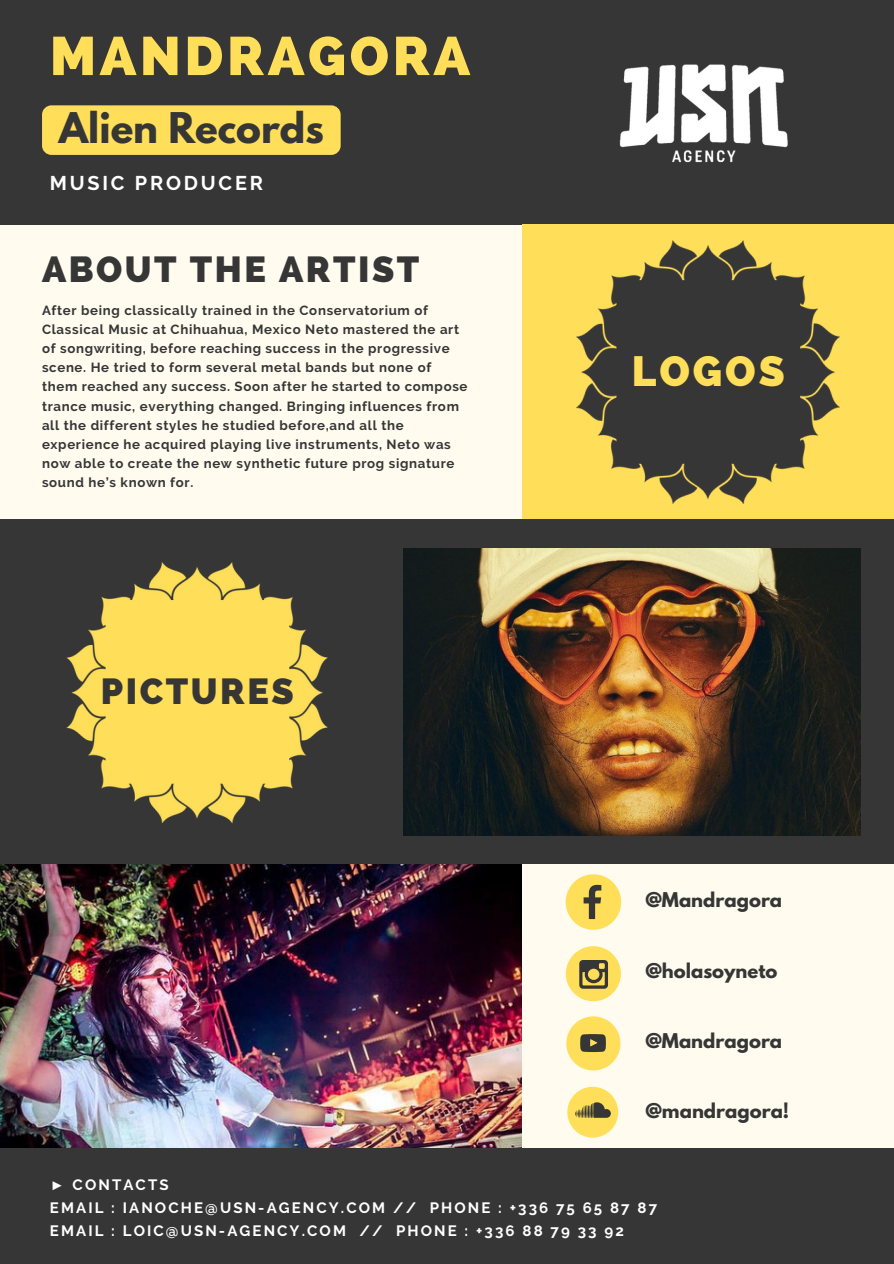
<style>
.page{position:relative;width:894px;height:1264px;background:#fff}
.page>*{position:absolute;margin:0;border:0;box-sizing:border-box;transform-origin:0 0}
.t1{font:800 54px "Raleway";letter-spacing:.07em;color:#ffde59}
.t2{font:800 42px "Raleway";letter-spacing:.07em;color:#ffde59}
.t3{font:700 37.5px "League Spartan";color:#363636}
.t4{font:800 36px "Raleway";letter-spacing:.07em;color:#363636}
.t5{font:700 19.8px "Raleway";letter-spacing:.14em;color:#fff}
.t6{font:700 18px "League Spartan";color:#363636}
.t7{font:700 15px/23px "Raleway";letter-spacing:.14em;color:#fff}
.t8{font:700 13.2px/19.2px "Raleway";letter-spacing:.05em;color:#363636}
.s1{font-family:"Liberation Serif"}
</style>
<div class="page">
<div style="left:0;top:0;width:893px;height:1263px;background:#fffcef"></div>
<div style="left:0;top:0;width:893px;height:224px;background:#363636"></div>
<div style="left:522px;top:224px;width:371px;height:295px;background:#ffde59"></div>
<img style="left:576px;top:240px;width:264px;height:264px">
<img style="left:0;top:864px;width:521px;height:284px">
<div style="left:0;top:1148px;width:893px;height:115px;background:#363636"></div>
<div style="left:0;top:519px;width:893px;height:345px;background:#363636"></div>
<div style="left:565px;top:946px;width:55px;height:55px;background:#ffde59;border-radius:50%"></div>
<svg style="left:579px;top:960px;width:29px;height:28px"></svg>
<svg style="left:565px;top:874px;width:56px;height:55px"></svg>
<svg style="left:567px;top:1086px;width:51px;height:51px"></svg>
<img style="left:403px;top:549px;width:457px;height:286px">
<img style="left:66px;top:562px;width:262px;height:262px">
<div style="left:106px;top:600px;width:183px;height:183px;background:#ffde59;border-radius:12px"></div>
<div style="left:616px;top:280px;width:184px;height:184px;background:#363636;border-radius:12px"></div>
<div style="left:42px;top:105px;width:298px;height:50px;background:#ffde59;border-radius:9px"></div>
<img style="left:619px;top:64px;width:169px;height:99px">
<svg style="left:566px;top:1016px;width:54px;height:54px"></svg>
<h1 class="t1" style="left:50px;top:24px;width:421px">MANDRAGORA</h1>
<h3 class="t3" style="left:59px;top:109px;width:266px">Alien Records</h3>
<h3 class="t5" style="left:50px;top:172px;width:214px">MUSIC PRODUCER</h3>
<h3 class="t4" style="left:42px;top:248px;width:378px">ABOUT THE ARTIST</h3>
<p class="t8" style="left:42px;top:300px;width:427px">After being classically trained in the Conservatorium of Classical Music at Chihuahua, Mexico Neto mastered the art of songwriting, before reaching success in the progressive scene. He tried to form several metal bands but none of them reached any success. Soon after he started to compose trance music, everything changed. Bringing influences from all the different styles he studied before,and all the experience he acquired playing live instruments, Neto was now able to create the new synthetic future prog signature sound he’s known for.</p>
<h3 class="t4" style="left:101px;top:670px;width:194px">PICTURES</h3>
<h2 class="t2" style="left:631px;top:346px;width:154px">LOGOS</h2>
<h3 class="t6" style="left:645px;top:890px;width:138px">@Mandragora</h3>
<h3 class="t6" style="left:645px;top:962px;width:133px">@holasoyneto</h3>
<h3 class="t6" style="left:645px;top:1031px;width:138px">@Mandragora</h3>
<h3 class="t6" style="left:645px;top:1102px;width:145px">@mandragora!</h3>
<p class="t7" style="left:50px;top:1172px;width:608px"><span class="s1">►</span> CONTACTS<br>EMAIL : IANOCHE@USN-AGENCY.COM // PHONE : +336 75 65 87 87<br>EMAIL : LOIC@USN-AGENCY.COM // PHONE : +336 88 79 33 92</p>
</div>
